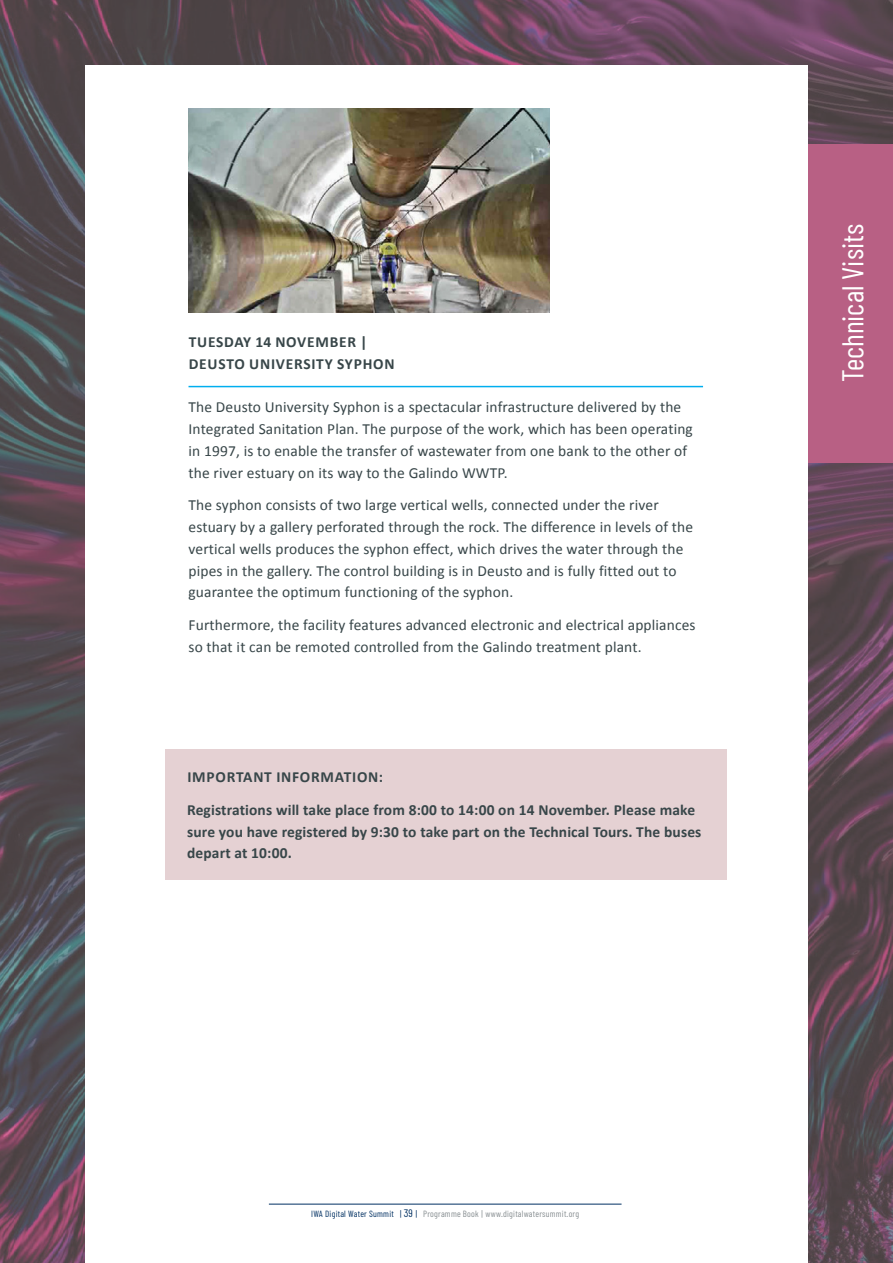
<style>
.page{position:relative;width:893px;height:1263px;background:#fff}
.page>*{position:absolute;margin:0;border:0;box-sizing:border-box;transform-origin:0 0}
.t1{font:30px "Barlow Condensed";color:#fff}
.t2{font:15.45px/21.8px "Calibri";letter-spacing:.01em;color:#384649}
.t3{font:700 15.45px/32.7px "Calibri";letter-spacing:.01em;color:#384649}
.t4{font:700 15.45px/21.8px "Calibri";letter-spacing:.05em;color:#384649}
.t5{font:9px "Barlow Condensed";letter-spacing:.025em;color:#878e91}
.s1{color:#003062}
.s2{font-size:10.8px;color:#003062}
</style>
<div class="page">
<img style="left:0;top:0;width:893px;height:1263px">
<div style="left:792px;top:144px;width:101px;height:318px;background:#b86084"></div>
<div style="left:85px;top:65px;width:723px;height:1198px;background:#fff"></div>
<hr style="left:269px;top:1204px;width:353px;height:1px;background:#003062">
<hr style="left:189px;top:386px;width:514px;height:1px;background:#00aeef">
<img style="left:189px;top:108px;width:361px;height:204px">
<div style="left:166px;top:749px;width:561px;height:131px;background:#e5d1d3"></div>
<p class="t4" style="left:189px;top:331px;width:207px">TUESDAY 14 NOVEMBER |<br>DEUSTO UNIVERSITY SYPHON</p>
<p class="t2" style="left:188px;top:396px;width:506px">The Deusto University Syphon is a spectacular infrastructure delivered by the Integrated Sanitation Plan. The purpose of the work, which has been operating in 1997, is to enable the transfer of wastewater from one bank to the other of the river estuary on its way to the Galindo WWTP.</p>
<p class="t2" style="left:188px;top:494px;width:506px">The syphon consists of two large vertical wells, connected under the river estuary by a gallery perforated through the rock. The difference in levels of the vertical wells produces the syphon effect, which drives the water through the pipes in the gallery. The control building is in Deusto and is fully fitted out to guarantee the optimum functioning of the syphon.</p>
<p class="t2" style="left:188px;top:614px;width:509px">Furthermore, the facility features advanced electronic and electrical appliances so that it can be remoted controlled from the Galindo treatment plant.</p>
<p class="t3" style="left:187px;top:761px;width:510px">IMPORTANT INFORMATION:<br>Registrations will take place from 8:00 to 14:00 on 14 November. Please make</p>
<p class="t3" style="left:187px;top:820px;width:516px;line-height:21.8px">sure you have registered by 9:30 to take part on the Technical Tours. The buses depart at 10:00.</p>
<p class="t5" style="left:311px;top:1208px;width:269px"><span class="s1">IWA Digital Water Summit |</span> <span class="s2">39</span> <span class="s1">|</span> Programme Book | www.digitalwatersummit.org</p>
<h1 class="t1" style="left:834px;top:382px;width:160px;rotate:-90deg">Technical Visits</h1>
</div>
